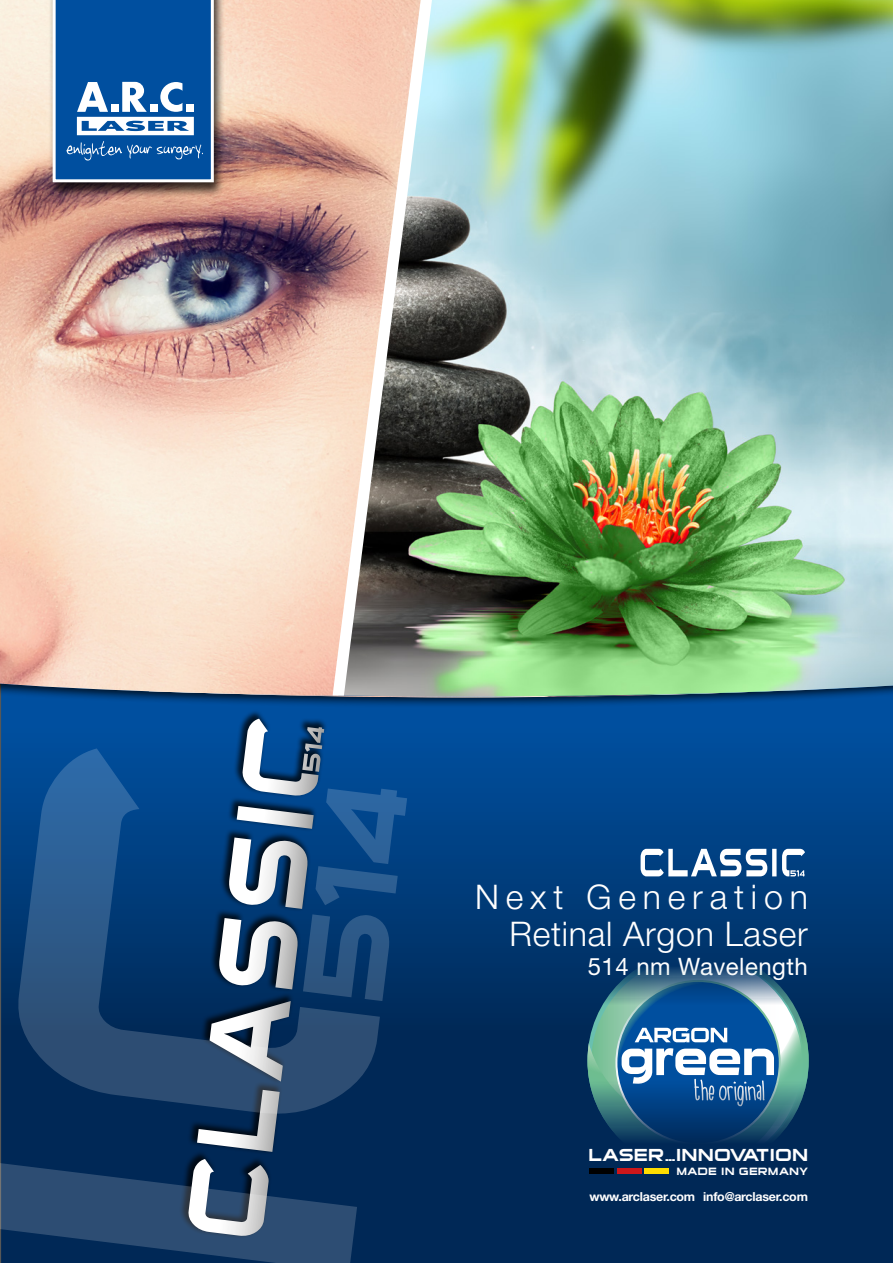
<style>
.page{position:relative;width:893px;height:1263px;background:#fff}
.page>*{position:absolute;margin:0;border:0;box-sizing:border-box;transform-origin:0 0}
.t1{font:300 33.9px/36.6px "Helvetica Neue LT Pro";letter-spacing:.02em;color:#fff;text-align:right}
.t2{font:24px "Helvetica Neue LT Pro";letter-spacing:.02em;color:#fff}
.t3{font:16.8px "STOMP Sui Generis";letter-spacing:.05em;color:#fff}
.t4{font:700 12.45px "Helvetica Neue LT Pro";letter-spacing:-.02em;color:#fff}
.t5{font:10.2px "STOMP Sui Generis";letter-spacing:.07em;color:#fff}
</style>
<div class="page">
<svg style="left:31px;top:708px;width:862px;height:555px;background:#003772"></svg>
<div style="left:0;top:553px;width:893px;height:155px;background:#000;opacity:.75"></div>
<div style="left:0;top:697px;width:31px;height:51px;background:#004f9f"></div>
<img style="left:446px;top:0;width:447px;height:697px">
<img style="left:0;top:0;width:446px;height:697px">
<div style="left:644px;top:1168px;width:24px;height:6px;background:#fd0"></div>
<div style="left:617px;top:1168px;width:24px;height:6px;background:#cd171a"></div>
<div style="left:590px;top:1168px;width:24px;height:6px;background:#000"></div>
<div style="left:48px;top:0;width:178px;height:198px;background:#000;opacity:.75"></div>
<svg style="left:53px;top:0;width:161px;height:182px"></svg>
<div style="left:179px;top:709px;width:148px;height:530px;background:#000;opacity:.75"></div>
<svg style="left:188px;top:719px;width:130px;height:29px;background:#2060a0"></svg>
<svg style="left:302px;top:727px;width:22px;height:21px"></svg>
<svg style="left:0;top:748px;width:380px;height:515px;background:#254e7a"></svg>
<svg style="left:303px;top:788px;width:104px;height:213px;background:#154b82"></svg>
<svg style="left:641px;top:849px;width:164px;height:27px"></svg>
<svg style="left:587px;top:950px;width:222px;height:219px;background:#30648b"></svg>
<h1 class="t1" style="left:475px;top:878px;width:334px">Next Generation<br>Retinal Argon Laser</h1>
<h2 class="t2" style="left:588px;top:951px;width:222px">514 nm Wavelength</h2>
<h3 class="t3" style="left:589px;top:1147px;width:221px">LASER…INNOVATION</h3>
<p class="t5" style="left:677px;top:1166px;width:133px">MADE IN GERMANY</p>
<p class="t4" style="left:589px;top:1188px;width:220px">www.arclaser.com info@arclaser.com</p>
</div>
